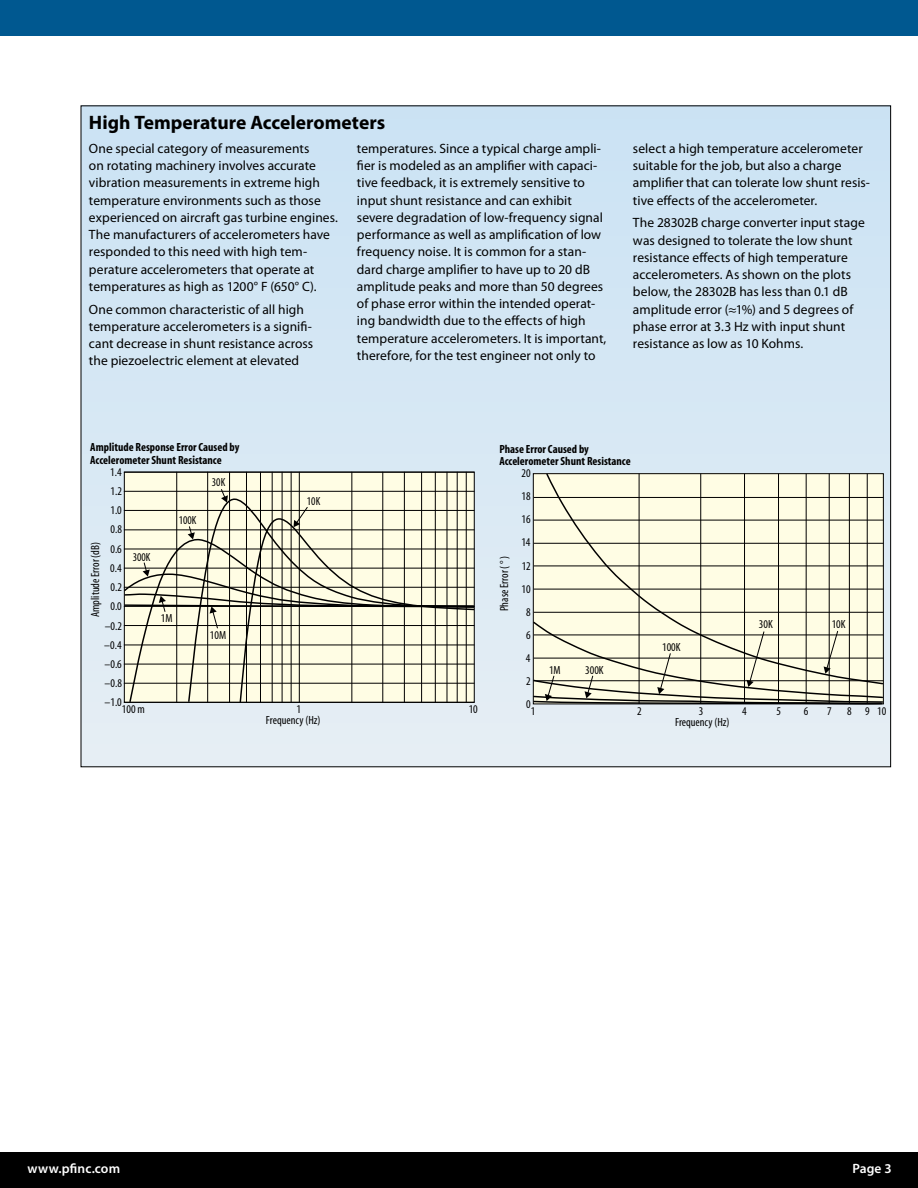
<style>
.page{position:relative;width:918px;height:1188px;background:#fff}
.page>*{position:absolute;margin:0;border:0;box-sizing:border-box;transform-origin:0 0}
.t1{font:700 19.5px "Myriad Pro";color:#000}
.t2{font:13.5px/17.2px "Myriad Pro";letter-spacing:.005em;color:#000}
.t3{font:600 13.5px "Myriad Pro";letter-spacing:.005em;color:#fff}
.t4{font:condensed 11.85px "Myriad";color:#000}
.t5{font:700 condensed 11.85px/12.6px "Myriad";color:#000}
.t6{font:700 condensed 11.85px/12.6px "Myriad Pro";color:#000}
.t7{font:condensed 11.85px "Myriad Pro";color:#000}
.t8{font:condensed 11.85px "Myriad";color:#000;scale:.96 1}
</style>
<div class="page">
<div style="left:0;top:1152px;width:918px;height:36px;background:#000"></div>
<div style="left:0;top:0;width:918px;height:36px;background:#005890"></div>
<div style="left:81px;top:106px;width:810px;height:661px;background:linear-gradient(to bottom,#cae2f4,#e5edf1)"></div>
<div style="left:124px;top:472px;width:350px;height:230px;background:#fffde4"></div>
<hr style="left:176px;top:472px;width:1px;height:230px;background:#000">
<hr style="left:207px;top:472px;width:1px;height:230px;background:#000">
<hr style="left:229px;top:472px;width:1px;height:230px;background:#000">
<hr style="left:246px;top:472px;width:1px;height:230px;background:#000">
<hr style="left:260px;top:472px;width:1px;height:230px;background:#000">
<hr style="left:272px;top:472px;width:1px;height:230px;background:#000">
<hr style="left:282px;top:472px;width:1px;height:230px;background:#000">
<hr style="left:291px;top:472px;width:1px;height:230px;background:#000">
<hr style="left:299px;top:472px;width:1px;height:230px;background:#000">
<hr style="left:352px;top:472px;width:1px;height:230px;background:#000">
<hr style="left:383px;top:472px;width:1px;height:230px;background:#000">
<hr style="left:404px;top:472px;width:1px;height:230px;background:#000">
<hr style="left:421px;top:472px;width:1px;height:230px;background:#000">
<hr style="left:435px;top:472px;width:1px;height:230px;background:#000">
<hr style="left:447px;top:472px;width:1px;height:230px;background:#000">
<hr style="left:457px;top:472px;width:1px;height:230px;background:#000">
<hr style="left:466px;top:472px;width:1px;height:230px;background:#000">
<hr style="left:124px;top:702px;width:350px;height:1px;background:#000">
<hr style="left:124px;top:683px;width:350px;height:1px;background:#000">
<hr style="left:124px;top:664px;width:350px;height:1px;background:#000">
<hr style="left:124px;top:645px;width:350px;height:1px;background:#000">
<hr style="left:124px;top:549px;width:350px;height:1px;background:#000">
<hr style="left:124px;top:530px;width:350px;height:1px;background:#000">
<hr style="left:124px;top:510px;width:350px;height:1px;background:#000">
<hr style="left:124px;top:491px;width:350px;height:1px;background:#000">
<hr style="left:124px;top:472px;width:350px;height:1px;background:#000">
<svg style="left:128px;top:538px;width:111px;height:166px"></svg>
<svg style="left:187px;top:498px;width:288px;height:205px"></svg>
<svg style="left:294px;top:506px;width:14px;height:21px"></svg>
<svg style="left:220px;top:489px;width:8px;height:14px"></svg>
<svg style="left:188px;top:526px;width:7px;height:13px"></svg>
<svg style="left:123px;top:562px;width:353px;height:67px"></svg>
<hr style="left:534px;top:612px;width:349px;height:1px;background:#000">
<hr style="left:534px;top:589px;width:349px;height:1px;background:#000">
<hr style="left:534px;top:566px;width:349px;height:1px;background:#000">
<hr style="left:534px;top:543px;width:349px;height:1px;background:#000">
<hr style="left:534px;top:520px;width:349px;height:1px;background:#000">
<hr style="left:534px;top:497px;width:349px;height:1px;background:#000">
<svg style="left:545px;top:472px;width:339px;height:148px;background:#edebd4"></svg>
<svg style="left:532px;top:620px;width:352px;height:85px;background:#d8d7c2"></svg>
<h1 class="t1" style="left:89px;top:110px;width:298px">High Temperature Accelerometers</h1>
<p class="t2" style="left:89px;top:139px;width:251px">One special category of measurements<br>on rotating machinery involves accurate vibration measurements in extreme high temperature environments such as those experienced on aircraft gas turbine engines.<br>The manufacturers of accelerometers have responded to this need with high tem&shy;perature accelerometers that operate at temperatures as high as 1200° F (650° C).</p>
<p class="t2" style="left:89px;top:300px;width:226px">One common characteristic of all high temperature accelerometers is a signifi&shy;cant decrease in shunt resistance across the piezoelectric element at elevated</p>
<p class="t2" style="left:357px;top:140px;width:251px">temperatures. Since a typical charge ampli&shy;fier is modeled as an amplifier with capaci&shy;tive feedback, it is extremely sensitive to input shunt resistance and can exhibit severe degradation of low-frequency signal performance as well as amplification of low frequency noise. It is common for a stan&shy;dard charge amplifier to have up to 20 dB amplitude peaks and more than 50 degrees of phase error within the intended operat&shy;ing bandwidth due to the effects of high temperature accelerometers. It is important, therefore, for the test engineer not only to</p>
<p class="t2" style="left:633px;top:140px;width:239px">select a high temperature accelerometer suitable for the job, but also a charge amplifier that can tolerate low shunt resis&shy;tive effects of the accelerometer.</p>
<p class="t2" style="left:633px;top:214px;width:233px">The 28302B charge converter input stage was designed to tolerate the low shunt resistance effects of high temperature accelerometers. As shown on the plots below, the 28302B has less than 0.1 dB amplitude error (≈1%) and 5 degrees of phase error at 3.3 Hz with input shunt resistance as low as 10 Kohms.</p>
<p class="t5" style="left:90px;top:441px;width:151px">Amplitude Response Error Caused by<br>Accelerometer Shunt Resistance</p>
<p class="t6" style="left:499px;top:442px;width:133px">Phase Error Caused by<br>Accelerometer Shunt Resistance</p>
<p class="t4" style="left:110px;top:466px;width:13px">1.4</p>
<p class="t4" style="left:111px;top:485px;width:13px">1.2</p>
<p class="t4" style="left:110px;top:504px;width:13px">1.0</p>
<p class="t4" style="left:110px;top:524px;width:13px">0.8</p>
<p class="t8" style="left:179px;top:514px;width:20px">100K</p>
<p class="t8" style="left:212px;top:477px;width:15px">30K</p>
<p class="t8" style="left:307px;top:495px;width:15px">10K</p>
<p class="t4" style="left:522px;top:467px;width:11px">20</p>
<p class="t4" style="left:522px;top:490px;width:11px">18</p>
<p class="t4" style="left:522px;top:514px;width:11px">16</p>
<p class="t4" style="left:89px;top:617px;width:77px;rotate:-90deg">Amplitude Error (dB)</p>
<p class="t4" style="left:110px;top:543px;width:13px">0.6</p>
<p class="t4" style="left:110px;top:562px;width:13px">0.4</p>
<p class="t4" style="left:111px;top:581px;width:13px">0.2</p>
<p class="t4" style="left:110px;top:601px;width:13px">0.0</p>
<p class="t4" style="left:105px;top:620px;width:19px">–0.2</p>
<p class="t4" style="left:104px;top:639px;width:19px">–0.4</p>
<p class="t8" style="left:133px;top:551px;width:20px">300K</p>
<p class="t4" style="left:161px;top:612px;width:13px">1M</p>
<p class="t4" style="left:210px;top:629px;width:18px">10M</p>
<p class="t7" style="left:497px;top:611px;width:57px;rotate:-90deg">Phase Error ( ° )</p>
<p class="t4" style="left:521px;top:537px;width:11px">14</p>
<p class="t4" style="left:522px;top:560px;width:11px">12</p>
<p class="t4" style="left:522px;top:583px;width:11px">10</p>
<p class="t4" style="left:526px;top:606px;width:6px">8</p>
<p class="t4" style="left:526px;top:629px;width:6px">6</p>
<p class="t7" style="left:662px;top:640px;width:20px">100K</p>
<p class="t7" style="left:759px;top:617px;width:15px">30K</p>
<p class="t7" style="left:832px;top:617px;width:15px">10K</p>
<p class="t4" style="left:105px;top:658px;width:19px">–0.6</p>
<p class="t4" style="left:526px;top:652px;width:6px">4</p>
<p class="t7" style="left:549px;top:663px;width:13px">1M</p>
<p class="t7" style="left:585px;top:663px;width:20px">300K</p>
<p class="t4" style="left:105px;top:678px;width:19px">–0.8</p>
<p class="t4" style="left:526px;top:675px;width:6px">2</p>
<p class="t4" style="left:105px;top:696px;width:19px">–1.0</p>
<p class="t4" style="left:122px;top:704px;width:24px">100 m</p>
<p class="t4" style="left:297px;top:704px;width:6px">1</p>
<p class="t4" style="left:266px;top:715px;width:56px">Frequency (Hz)</p>
<p class="t4" style="left:469px;top:704px;width:11px">10</p>
<p class="t4" style="left:526px;top:698px;width:6px">0</p>
<p class="t4" style="left:531px;top:705px;width:6px">1</p>
<p class="t4" style="left:637px;top:705px;width:6px">2</p>
<p class="t4" style="left:699px;top:705px;width:6px">3</p>
<p class="t4" style="left:742px;top:705px;width:6px">4</p>
<p class="t4" style="left:777px;top:705px;width:6px">5</p>
<p class="t4" style="left:804px;top:705px;width:6px">6</p>
<p class="t4" style="left:827px;top:705px;width:6px">7</p>
<p class="t4" style="left:847px;top:705px;width:24px">8 9</p>
<p class="t7" style="left:675px;top:715px;width:56px">Frequency (Hz)</p>
<p class="t4" style="left:877px;top:705px;width:11px">10</p>
<p class="t3" style="left:28px;top:1159px;width:94px">www.pfinc.com</p>
<p class="t3" style="left:852px;top:1159px;width:41px">Page 3</p>
</div>
